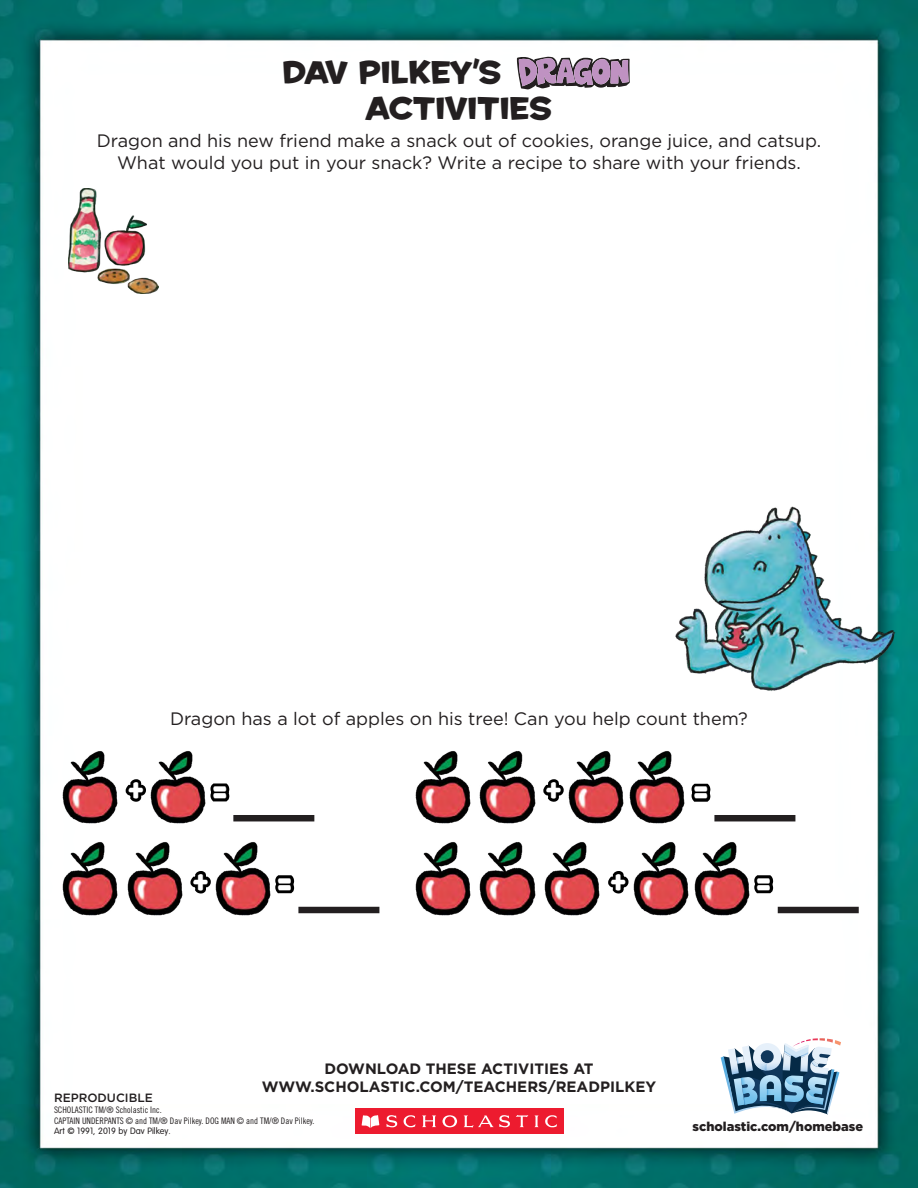
<style>
.page{position:relative;width:918px;height:1188px;background:#fff}
.page>*{position:absolute;margin:0;border:0;box-sizing:border-box;transform-origin:0 0}
.t1{font:30px/36px "House A Rama Kingpin";color:#231f20}
.t2{font:30px "Janda Manatee Solid";color:#fff}
.t3{font:18px/21.6px "Gotham";color:#231f20;text-align:center}
.t4{font:700 15px/18px "Gotham";color:#231f20;text-align:center}
.t5{font:900 12.75px "Gotham";color:#231f20}
.t6{font:500 12px "Gotham";color:#231f20}
.t7{font:9px/10.8px "Trade Gothic Cond Eighteen";color:#231f20}
.t8{font:300 9px "Schvag";color:#231f20}
</style>
<div class="page">
<img style="left:0;top:0;width:918px;height:1188px">
<div style="left:355px;top:1109px;width:208px;height:25px;background:#ed1b2f"></div>
<svg style="left:362px;top:1115px;width:17px;height:13px"></svg>
<svg style="left:386px;top:1115px;width:11px;height:13px"></svg>
<svg style="left:403px;top:1115px;width:12px;height:12px"></svg>
<svg style="left:422px;top:1115px;width:14px;height:12px"></svg>
<svg style="left:516px;top:1115px;width:12px;height:12px"></svg>
<svg style="left:534px;top:1115px;width:5px;height:12px"></svg>
<svg style="left:545px;top:1115px;width:12px;height:12px"></svg>
<svg style="left:443px;top:1115px;width:14px;height:12px"></svg>
<svg style="left:464px;top:1115px;width:46px;height:13px"></svg>
<svg style="left:721px;top:1038px;width:120px;height:77px"></svg>
<img style="left:62px;top:750px;width:55px;height:74px">
<img style="left:151px;top:750px;width:55px;height:74px">
<svg style="left:123px;top:774px;width:28px;height:32px"></svg>
<svg style="left:206px;top:779px;width:27px;height:28px"></svg>
<svg style="left:233px;top:814px;width:82px;height:8px"></svg>
<img style="left:480px;top:750px;width:55px;height:74px">
<img style="left:415px;top:750px;width:55px;height:74px">
<img style="left:630px;top:750px;width:55px;height:74px">
<img style="left:568px;top:750px;width:56px;height:74px">
<svg style="left:540px;top:774px;width:29px;height:32px"></svg>
<svg style="left:687px;top:779px;width:28px;height:28px"></svg>
<svg style="left:714px;top:814px;width:82px;height:8px"></svg>
<img style="left:545px;top:842px;width:55px;height:73px">
<img style="left:480px;top:842px;width:55px;height:73px">
<img style="left:695px;top:842px;width:55px;height:73px">
<img style="left:415px;top:842px;width:55px;height:73px">
<img style="left:633px;top:842px;width:55px;height:73px">
<svg style="left:605px;top:866px;width:29px;height:32px"></svg>
<svg style="left:750px;top:871px;width:27px;height:28px"></svg>
<svg style="left:777px;top:906px;width:83px;height:8px"></svg>
<img style="left:127px;top:842px;width:55px;height:73px">
<img style="left:62px;top:842px;width:55px;height:73px">
<img style="left:216px;top:842px;width:55px;height:73px">
<svg style="left:187px;top:866px;width:29px;height:32px"></svg>
<svg style="left:271px;top:871px;width:27px;height:28px"></svg>
<svg style="left:298px;top:906px;width:82px;height:8px"></svg>
<img style="left:674px;top:500px;width:225px;height:192px">
<img style="left:69px;top:189px;width:89px;height:104px">
<svg style="left:517px;top:57px;width:113px;height:33px;background:#a087a1"></svg>
<h1 class="t1" style="left:366px;top:54px;width:188px;text-indent:-84px">DAV PILKEY’S<br>ACTIVITIES</h1>
<p class="t3" style="left:97px;top:130px;width:726px">Dragon and his new friend make a snack out of cookies, orange juice, and catsup.<br>What would you put in your snack? Write a recipe to share with your friends.</p>
<p class="t3" style="left:170px;top:707px;width:579px">Dragon has a lot of apples on his tree! Can you help count them?</p>
<h1 class="t2" style="left:127px;top:770px;width:19px">+</h1>
<h1 class="t2" style="left:212px;top:770px;width:16px">=</h1>
<h1 class="t2" style="left:545px;top:770px;width:19px">+</h1>
<h1 class="t2" style="left:693px;top:770px;width:16px">=</h1>
<h1 class="t2" style="left:192px;top:862px;width:19px">+</h1>
<h1 class="t2" style="left:277px;top:862px;width:16px">=</h1>
<h1 class="t2" style="left:610px;top:862px;width:19px">+</h1>
<h1 class="t2" style="left:756px;top:862px;width:17px">=</h1>
<p class="t4" style="left:262px;top:1059px;width:396px">DOWNLOAD THESE ACTIVITIES AT<br>WWW.SCHOLASTIC.COM/TEACHERS/READPILKEY</p>
<p class="t6" style="left:54px;top:1091px;width:100px">REPRODUCIBLE</p>
<p class="t7" style="left:54px;top:1104px;width:262px">SCHOLASTIC TM/® Scholastic Inc.<br>CAPTAIN UNDERPANTS © and TM/® Dav Pilkey. DOG MAN © and TM/® Dav Pilkey.</p>
<p class="t8" style="left:54px;top:1126px;width:118px">Art © 1991, 2019 by Dav Pilkey.</p>
<p class="t5" style="left:693px;top:1119px;width:172px">scholastic.com/homebase</p>
</div>
